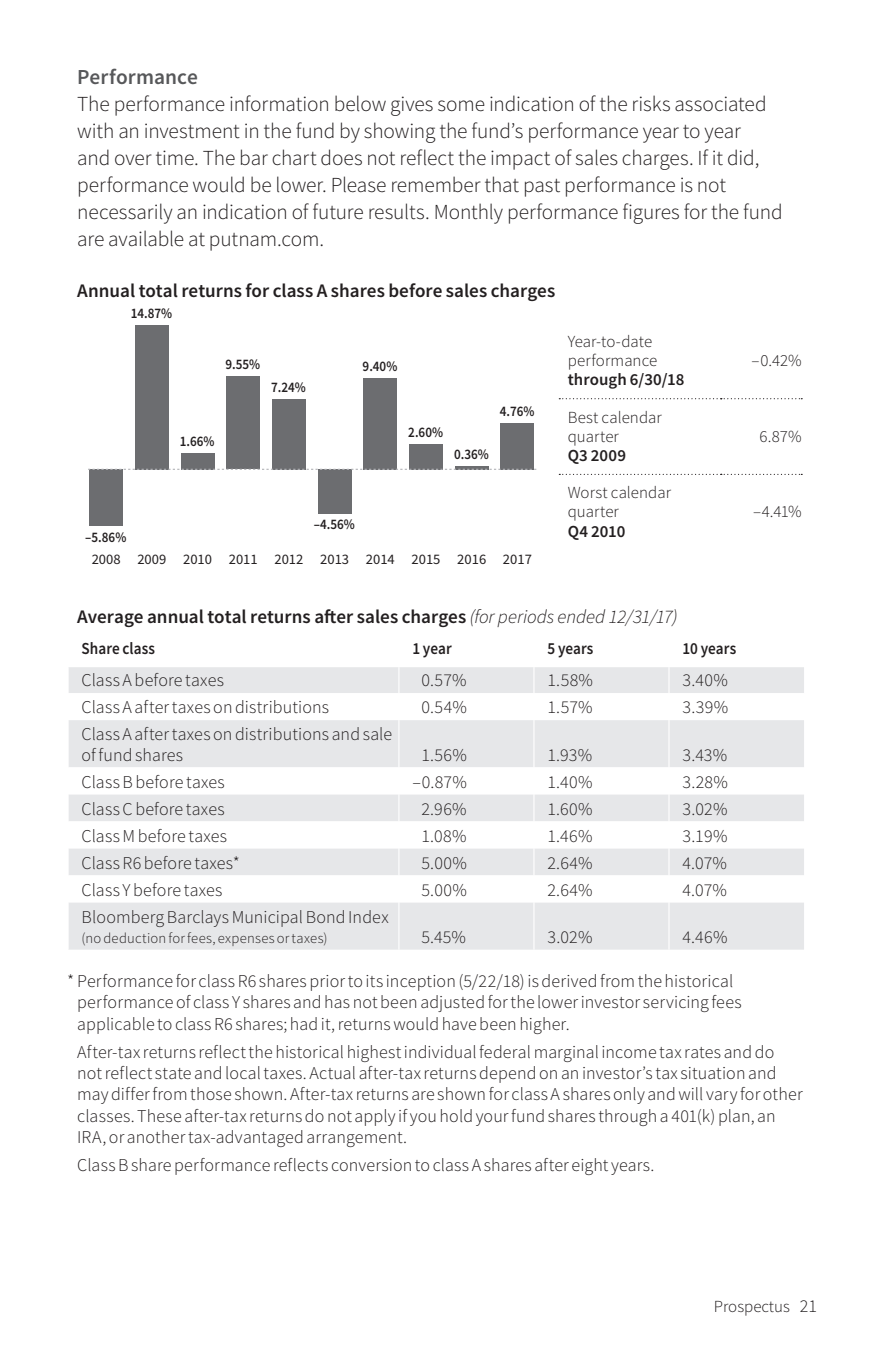
<style>
.page{position:relative;width:871px;height:1357px;background:#fff}
.page>*{position:absolute;margin:0;border:0;box-sizing:border-box;transform-origin:0 0}
.Text{font:300 21.38px/27px "Source Sans Pro";letter-spacing:-.005em;color:#231f20}
.SubHead_2{font:600 21.38px "Source Sans Pro";letter-spacing:.005em;color:#57585a}
.SubHead_3{font:600 19.12px "Source Sans Pro";color:#231f20}
.Foot_no_symbol{font:300 18px/21.4px "Source Sans Pro";letter-spacing:.01em;color:#231f20}
.Table_Left{font:300 18px/20.2px "Source Sans Pro";letter-spacing:.01em;color:#231f20}
.Foot_symbol2{font:300 18px/21.4px "Source Sans Pro";letter-spacing:.005em;color:#231f20}
.Chart_Table_Stub{font:300 16.88px/19.1px "Source Sans Pro";color:#231f20}
.Table_ColHd_Left{font:600 16.88px "Source Sans Pro";letter-spacing:.005em;color:#231f20;scale:.9 1}
.Chart_Table_Column{font:300 16.88px "Source Sans Pro";color:#231f20}
.t1{font:600 14.62px/22.1px "Source Sans Pro";color:#231f20;text-align:center;scale:.9 1}
.t2{font:14.62px "Source Sans Pro";color:#231f20}
.Table_Left-2{font:300 14.62px "Source Sans Pro";letter-spacing:.02em;color:#231f20}
.s1{font-weight:400}
.s2{font-weight:600}
.s3{font-weight:300;font-style:italic}
.s4{font-size:18px}
</style>
<div class="page">
<div style="left:89px;top:469px;width:34px;height:57px;background:#6c6d70"></div>
<div style="left:135px;top:325px;width:34px;height:144px;background:#6c6d70"></div>
<div style="left:181px;top:453px;width:33px;height:16px;background:#6c6d70"></div>
<div style="left:226px;top:376px;width:34px;height:93px;background:#6c6d70"></div>
<div style="left:272px;top:399px;width:34px;height:70px;background:#6c6d70"></div>
<div style="left:318px;top:469px;width:33px;height:44px;background:#6c6d70"></div>
<div style="left:363px;top:378px;width:34px;height:91px;background:#6c6d70"></div>
<div style="left:409px;top:444px;width:34px;height:25px;background:#6c6d70"></div>
<hr style="left:455px;top:466px;width:33px;height:3px;background:#6c6d70">
<div style="left:501px;top:423px;width:33px;height:47px;background:#6c6d70"></div>
<svg style="left:88px;top:469px;width:448px;height:1px"></svg>
<svg style="left:559px;top:398px;width:243px;height:1px"></svg>
<svg style="left:559px;top:474px;width:243px;height:1px"></svg>
<div style="left:69px;top:667px;width:735px;height:282px;background:#e6e7e9"></div>
<svg style="left:69px;top:693px;width:735px;height:209px"></svg>
<svg style="left:398px;top:667px;width:1px;height:53px"></svg>
<svg style="left:533px;top:667px;width:1px;height:53px"></svg>
<svg style="left:668px;top:667px;width:1px;height:53px"></svg>
<hr style="left:398px;top:720px;width:1px;height:47px;background:#fff">
<hr style="left:533px;top:720px;width:1px;height:47px;background:#fff">
<hr style="left:668px;top:720px;width:1px;height:47px;background:#fff">
<svg style="left:398px;top:767px;width:1px;height:135px"></svg>
<svg style="left:533px;top:767px;width:1px;height:135px"></svg>
<svg style="left:668px;top:767px;width:1px;height:135px"></svg>
<hr style="left:398px;top:902px;width:1px;height:47px;background:#fff">
<hr style="left:533px;top:902px;width:1px;height:47px;background:#fff">
<hr style="left:668px;top:902px;width:1px;height:47px;background:#fff">
<p class="SubHead_2" style="left:77px;top:62px;width:122px">Performance</p>
<p class="Text" style="left:77px;top:90px;width:707px">The performance information below gives some indication of the risks associated with an investment in the fund by showing the fund’s performance year to year<br>and over time. The bar chart does not reflect the impact of sales charges. If it did, performance would be lower. Please remember that past performance is not necessarily an indication of future results. Monthly performance figures for the fund are available at putnam.com.</p>
<p class="SubHead_3" style="left:77px;top:278px;width:479px">Annual total returns for class A shares before sales charges</p>
<p class="t1" style="left:131px;top:302px;width:48px">14.87%</p>
<p class="t1" style="left:225px;top:353px;width:40px">9.55%</p>
<p class="t1" style="left:271px;top:376px;width:40px">7.24%</p>
<p class="t1" style="left:180px;top:430px;width:40px">1.66%</p>
<p class="t1" style="left:363px;top:355px;width:40px">9.40%</p>
<p class="t1" style="left:408px;top:421px;width:40px">2.60%</p>
<p class="t1" style="left:500px;top:400px;width:40px">4.76%</p>
<p class="t1" style="left:454px;top:443px;width:40px">0.36%</p>
<p class="t1" style="left:85px;top:526px;width:47px">–5.86%<br><span class="s1">2008</span></p>
<p class="t2" style="left:137px;top:550px;width:30px">2009</p>
<p class="t2" style="left:183px;top:550px;width:30px">2010</p>
<p class="t2" style="left:229px;top:550px;width:30px">2011</p>
<p class="t2" style="left:274px;top:550px;width:30px">2012</p>
<p class="t1" style="left:314px;top:513px;width:47px">–4.56%</p>
<p class="t2" style="left:320px;top:550px;width:30px">2013</p>
<p class="t2" style="left:366px;top:550px;width:30px">2014</p>
<p class="t2" style="left:411px;top:550px;width:30px">2015</p>
<p class="t2" style="left:457px;top:550px;width:30px">2016</p>
<p class="t2" style="left:503px;top:550px;width:30px">2017</p>
<p class="Chart_Table_Stub" style="left:568px;top:332px;width:118px">Year-to-date performance <span class="s2">through 6/30/18</span></p>
<p class="Chart_Table_Stub" style="left:568px;top:407px;width:96px">Best calendar quarter<br><span class="s2">Q3 2009</span></p>
<p class="Chart_Table_Stub" style="left:568px;top:483px;width:105px">Worst calendar quarter<br><span class="s2">Q4 2010</span></p>
<p class="Chart_Table_Column" style="left:751px;top:350px;width:52px">–0.42%</p>
<p class="Chart_Table_Column" style="left:759px;top:426px;width:44px">6.87%</p>
<p class="Chart_Table_Column" style="left:753px;top:501px;width:50px">–4.41%</p>
<p class="SubHead_3" style="left:77px;top:604px;width:602px">Average annual total returns after sales charges <span class="s3">(for periods ended 12/31/17)</span></p>
<p class="Table_ColHd_Left" style="left:82px;top:637px;width:83px">Share class</p>
<p class="Table_ColHd_Left" style="left:412px;top:637px;width:45px">1 year</p>
<p class="Table_ColHd_Left" style="left:547px;top:637px;width:53px">5 years</p>
<p class="Table_ColHd_Left" style="left:682px;top:637px;width:61px">10 years</p>
<p class="Table_Left" style="left:82px;top:670px;width:144px">Class A before taxes</p>
<p class="Table_Left" style="left:421px;top:670px;width:47px">0.57%</p>
<p class="Table_Left" style="left:547px;top:670px;width:47px">1.58%</p>
<p class="Table_Left" style="left:682px;top:670px;width:47px">3.40%</p>
<p class="Table_Left" style="left:82px;top:697px;width:249px">Class A after taxes on distributions</p>
<p class="Table_Left" style="left:421px;top:697px;width:47px">0.54%</p>
<p class="Table_Left" style="left:547px;top:697px;width:47px">1.57%</p>
<p class="Table_Left" style="left:682px;top:697px;width:47px">3.39%</p>
<p class="Table_Left" style="left:82px;top:724px;width:312px">Class A after taxes on distributions and sale of fund shares</p>
<p class="Table_Left" style="left:421px;top:744px;width:47px">1.56%</p>
<p class="Table_Left" style="left:547px;top:744px;width:46px">1.93%</p>
<p class="Table_Left" style="left:682px;top:744px;width:46px">3.43%</p>
<p class="Table_Left" style="left:82px;top:771px;width:145px">Class B before taxes</p>
<p class="Table_Left" style="left:412px;top:771px;width:56px">–0.87%</p>
<p class="Table_Left" style="left:547px;top:771px;width:47px">1.40%</p>
<p class="Table_Left" style="left:682px;top:771px;width:47px">3.28%</p>
<p class="Table_Left" style="left:82px;top:798px;width:145px">Class C before taxes</p>
<p class="Table_Left" style="left:421px;top:798px;width:47px">2.96%</p>
<p class="Table_Left" style="left:547px;top:798px;width:47px">1.60%</p>
<p class="Table_Left" style="left:682px;top:798px;width:47px">3.02%</p>
<p class="Table_Left" style="left:82px;top:825px;width:147px">Class M before taxes</p>
<p class="Table_Left" style="left:421px;top:825px;width:47px">1.08%</p>
<p class="Table_Left" style="left:547px;top:825px;width:47px">1.46%</p>
<p class="Table_Left" style="left:682px;top:825px;width:47px">3.19%</p>
<p class="Table_Left" style="left:82px;top:852px;width:160px">Class R6 before taxes*</p>
<p class="Table_Left" style="left:421px;top:852px;width:47px">5.00%</p>
<p class="Table_Left" style="left:547px;top:852px;width:47px">2.64%</p>
<p class="Table_Left" style="left:682px;top:852px;width:46px">4.07%</p>
<p class="Table_Left" style="left:82px;top:879px;width:142px">Class Y before taxes</p>
<p class="Table_Left" style="left:421px;top:879px;width:47px">5.00%</p>
<p class="Table_Left" style="left:547px;top:879px;width:47px">2.64%</p>
<p class="Table_Left" style="left:682px;top:879px;width:46px">4.07%</p>
<p class="Table_Left" style="left:82px;top:906px;width:309px">Bloomberg Barclays Municipal Bond Index</p>
<p class="Table_Left-2" style="left:82px;top:929px;width:247px">(no deduction for fees, expenses or taxes)</p>
<p class="Table_Left" style="left:421px;top:927px;width:46px">5.45%</p>
<p class="Table_Left" style="left:547px;top:927px;width:47px">3.02%</p>
<p class="Table_Left" style="left:682px;top:927px;width:47px">4.46%</p>
<p class="Foot_symbol2" style="left:77px;top:970px;width:666px;text-indent:-10px">* Performance for class R6 shares prior to its inception (5/22/18) is derived from the historical performance of class Y shares and has not been adjusted for the lower investor servicing fees applicable to class R6 shares; had it, returns would have been higher.</p>
<p class="Foot_no_symbol" style="left:77px;top:1041px;width:727px">After-tax returns reflect the historical highest individual federal marginal income tax rates and do not reflect state and local taxes. Actual after-tax returns depend on an investor’s tax situation and may differ from those shown. After-tax returns are shown for class A shares only and will vary for other classes. These after-tax returns do not apply if you hold your fund shares through a 401(k) plan, an IRA, or another tax-advantaged arrangement.</p>
<p class="Foot_no_symbol" style="left:77px;top:1154px;width:579px">Class B share performance reflects conversion to class A shares after eight years.</p>
<p class="Chart_Table_Stub" style="left:714px;top:1297px;width:105px">Prospectus <span class="s4">21</span></p>
</div>
